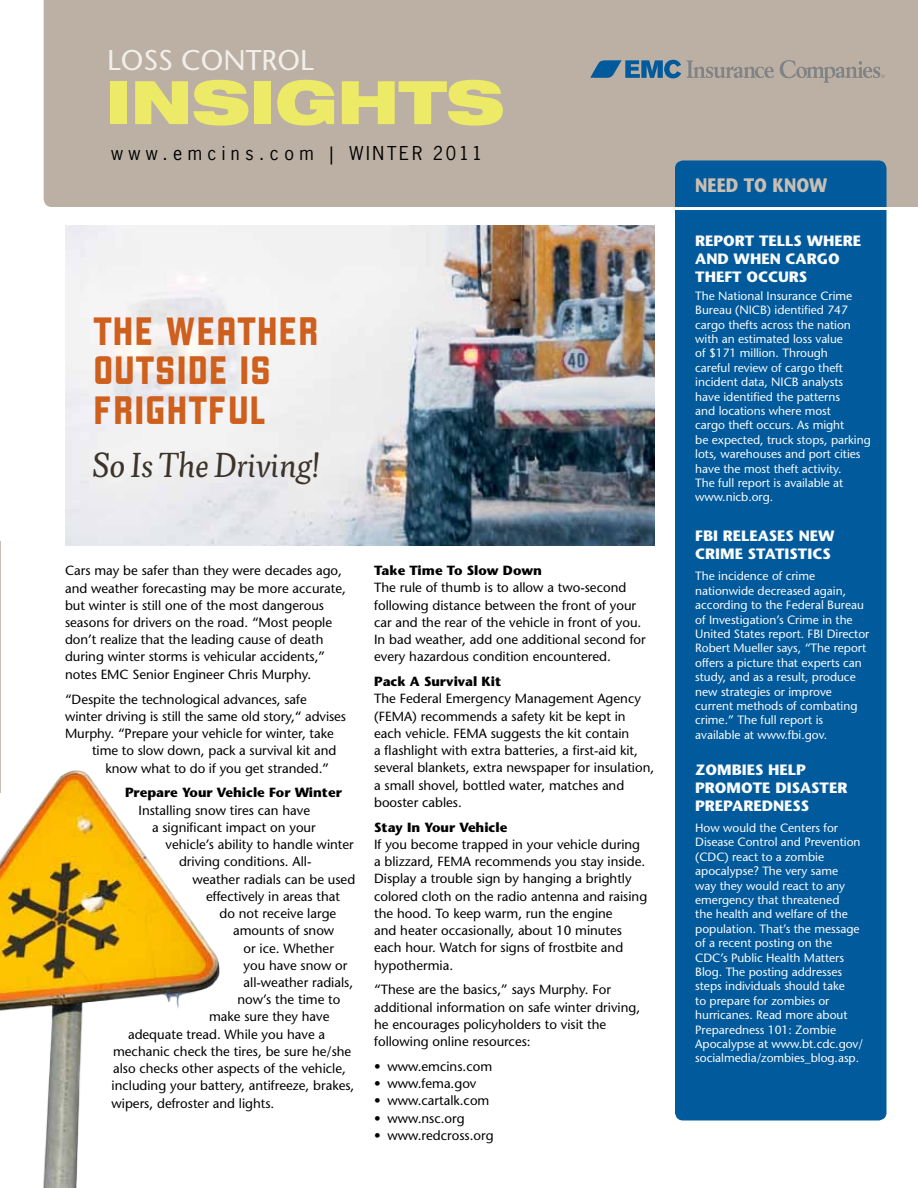
<style>
.page{position:relative;width:918px;height:1188px;background:#fff}
.page>*{position:absolute;margin:0;border:0;box-sizing:border-box;transform-origin:0 0}
.t1{font:900 expanded 60px "Helvetica Neue LT Std";color:#ecea67}
.t2{font:43.05px/39.5px "Kraftwerk";letter-spacing:.01em;color:#ce5f1d}
.t3{font:34.5px "Pigeon";color:#3c332a}
.t4{font:500 28.5px "Stone Sans Std";color:#f2efeb}
.t5{font:700 19.5px "Stone Sans Std";color:#c8beb3;scale:.85 1}
.t6{font:18px "News Gothic Std";letter-spacing:.3em;color:#000}
.t7{font:700 15px/18px "Stone Sans Std";color:#fff}
.t8{font:500 13.35px/17.2px "Stone Sans Std";color:#000}
.t9{font:700 13.35px "Stone Sans Std";color:#000}
.t10{font:500 12px/14.4px "Stone Sans Std";letter-spacing:-.005em;color:#fff}
</style>
<div class="page">
<div style="left:44px;top:0;width:874px;height:207px;background:#bbb0a3"></div>
<svg style="left:687px;top:60px;width:87px;height:18px;background:#a8a199"></svg>
<svg style="left:590px;top:60px;width:91px;height:18px;background:#45799e"></svg>
<svg style="left:780px;top:60px;width:105px;height:23px;background:#aca49b"></svg>
<hr style="left:0;top:541px;width:1px;height:252px;background:#c8beb3">
<div style="left:675px;top:160px;width:211px;height:960px;background:#005a9c;border-radius:8px"></div>
<hr style="left:44px;top:207px;width:874px;height:3px;background:#fff">
<img style="left:65px;top:226px;width:589px;height:319px">
<img style="left:0;top:770px;width:220px;height:418px">
<h3 class="t4" style="left:107px;top:44px;width:208px">LOSS CONTROL</h3>
<h1 class="t1" style="left:105px;top:63px;width:400px">INSIGHTS</h1>
<h3 class="t6" style="left:111px;top:141px;width:373px">www.emcins.com | WINTER 2011</h3>
<h2 class="t2" style="left:93px;top:310px;width:227px">THE WEATHER<br>OUTSIDE IS<br>FRIGHTFUL</h2>
<h3 class="t3" style="left:93px;top:444px;width:229px">So Is The Driving!</h3>
<p class="t8" style="left:65px;top:562px;width:282px">Cars may be safer than they were decades ago, and weather forecasting may be more accurate, but winter is still one of the most dangerous seasons for drivers on the road. “Most people don’t realize that the leading cause of death during winter storms is vehicular accidents,” notes EMC Senior Engineer Chris Murphy.</p>
<p class="t8" style="left:65px;top:690px;width:243px">“Despite the technological advances, safe</p>
<p class="t8" style="left:65px;top:708px;width:283px">winter driving is still the same old story,“ advises</p>
<p class="t8" style="left:65px;top:725px;width:270px">Murphy. “Prepare your vehicle for winter, take</p>
<p class="t8" style="left:92px;top:742px;width:246px">time to slow down, pack a survival kit and</p>
<p class="t8" style="left:106px;top:759px;width:225px">know what to do if you get stranded.”</p>
<p class="t9" style="left:125px;top:785px;width:218px">Prepare Your Vehicle For Winter</p>
<p class="t8" style="left:139px;top:801px;width:173px">Installing snow tires can have</p>
<p class="t8" style="left:152px;top:819px;width:165px">a significant impact on your</p>
<p class="t8" style="left:166px;top:836px;width:190px">vehicle’s ability to handle winter</p>
<p class="t8" style="left:179px;top:853px;width:134px">driving conditions. All-</p>
<p class="t8" style="left:193px;top:870px;width:164px">weather radials can be used</p>
<p class="t8" style="left:206px;top:888px;width:136px">effectively in areas that</p>
<p class="t8" style="left:220px;top:905px;width:118px">do not receive large</p>
<p class="t8" style="left:233px;top:922px;width:103px">amounts of snow</p>
<p class="t8" style="left:244px;top:939px;width:92px">or ice. Whether</p>
<p class="t8" style="left:244px;top:957px;width:105px">you have snow or</p>
<p class="t8" style="left:244px;top:974px;width:111px">all-weather radials,</p>
<p class="t8" style="left:238px;top:991px;width:104px">now’s the time to</p>
<p class="t8" style="left:209px;top:1008px;width:122px">make sure they have</p>
<p class="t8" style="left:128px;top:1025px;width:199px">adequate tread. While you have a</p>
<p class="t8" style="left:113px;top:1043px;width:240px">mechanic check the tires, be sure he/she</p>
<p class="t8" style="left:113px;top:1060px;width:234px">also checks other aspects of the vehicle,</p>
<p class="t8" style="left:112px;top:1077px;width:244px">including your battery, antifreeze, brakes,</p>
<p class="t8" style="left:112px;top:1094px;width:164px">wipers, defroster and lights.</p>
<p class="t9" style="left:374px;top:562px;width:169px">Take Time To Slow Down</p>
<p class="t8" style="left:374px;top:579px;width:273px">The rule of thumb is to allow a two-second following distance between the front of your car and the rear of the vehicle in front of you.<br>In bad weather, add one additional second for every hazardous condition encountered.</p>
<p class="t9" style="left:374px;top:674px;width:129px">Pack A Survival Kit</p>
<p class="t8" style="left:374px;top:690px;width:282px">The Federal Emergency Management Agency (FEMA) recommends a safety kit be kept in each vehicle. FEMA suggests the kit contain<br>a flashlight with extra batteries, a first-aid kit, several blankets, extra newspaper for insulation, a small shovel, bottled water, matches and booster cables.</p>
<p class="t9" style="left:374px;top:819px;width:135px">Stay In Your Vehicle</p>
<p class="t8" style="left:374px;top:836px;width:275px">If you become trapped in your vehicle during a blizzard, FEMA recommends you stay inside.<br>Display a trouble sign by hanging a brightly colored cloth on the radio antenna and raising the hood. To keep warm, run the engine<br>and heater occasionally, about 10 minutes each hour. Watch for signs of frostbite and hypothermia.</p>
<p class="t8" style="left:374px;top:981px;width:268px">“These are the basics,” says Murphy. For additional information on safe winter driving, he encourages policyholders to visit the following online resources:</p>
<p class="t8" style="left:374px;top:1058px;width:120px">• www.emcins.com</p>
<p class="t8" style="left:374px;top:1075px;width:104px">• www.fema.gov</p>
<p class="t8" style="left:374px;top:1092px;width:117px">• www.cartalk.com</p>
<p class="t8" style="left:374px;top:1109px;width:92px">• www.nsc.org</p>
<p class="t8" style="left:374px;top:1127px;width:121px">• www.redcross.org</p>
<h3 class="t5" style="left:695px;top:173px;width:157px">NEED TO KNOW</h3>
<p class="t7" style="left:695px;top:231px;width:167px">REPORT TELLS WHERE<br>AND WHEN CARGO<br>THEFT OCCURS</p>
<p class="t10" style="left:695px;top:289px;width:177px">The National Insurance Crime<br>Bureau (NICB) identified 747 cargo thefts across the nation with an estimated loss value<br>of $171 million. Through<br>careful review of cargo theft incident data, NICB analysts have identified the patterns<br>and locations where most<br>cargo theft occurs. As might<br>be expected, truck stops, parking lots, warehouses and port cities have the most theft activity.<br>The full report is available at www.nicb.org.</p>
<p class="t7" style="left:695px;top:527px;width:141px">FBI RELEASES NEW<br>CRIME STATISTICS</p>
<p class="t10" style="left:695px;top:569px;width:176px">The incidence of crime nationwide decreased again, according to the Federal Bureau of Investigation’s Crime in the<br>United States report. FBI Director<br>Robert Mueller says, “The report offers a picture that experts can study, and as a result, produce new strategies or improve current methods of combating crime.” The full report is available at www.fbi.gov.</p>
<p class="t7" style="left:695px;top:761px;width:154px">ZOMBIES HELP<br>PROMOTE DISASTER<br>PREPAREDNESS</p>
<p class="t10" style="left:695px;top:821px;width:169px">How would the Centers for<br>Disease Control and Prevention (CDC) react to a zombie apocalypse? The very same<br>way they would react to any emergency that threatened<br>the health and welfare of the population. That’s the message of a recent posting on the<br>CDC’s Public Health Matters<br>Blog. The posting addresses steps individuals should take<br>to prepare for zombies or hurricanes. Read more about<br>Preparedness 101: Zombie<br>Apocalypse at www.bt.cdc.gov/ socialmedia/zombies_blog.asp.</p>
</div>
